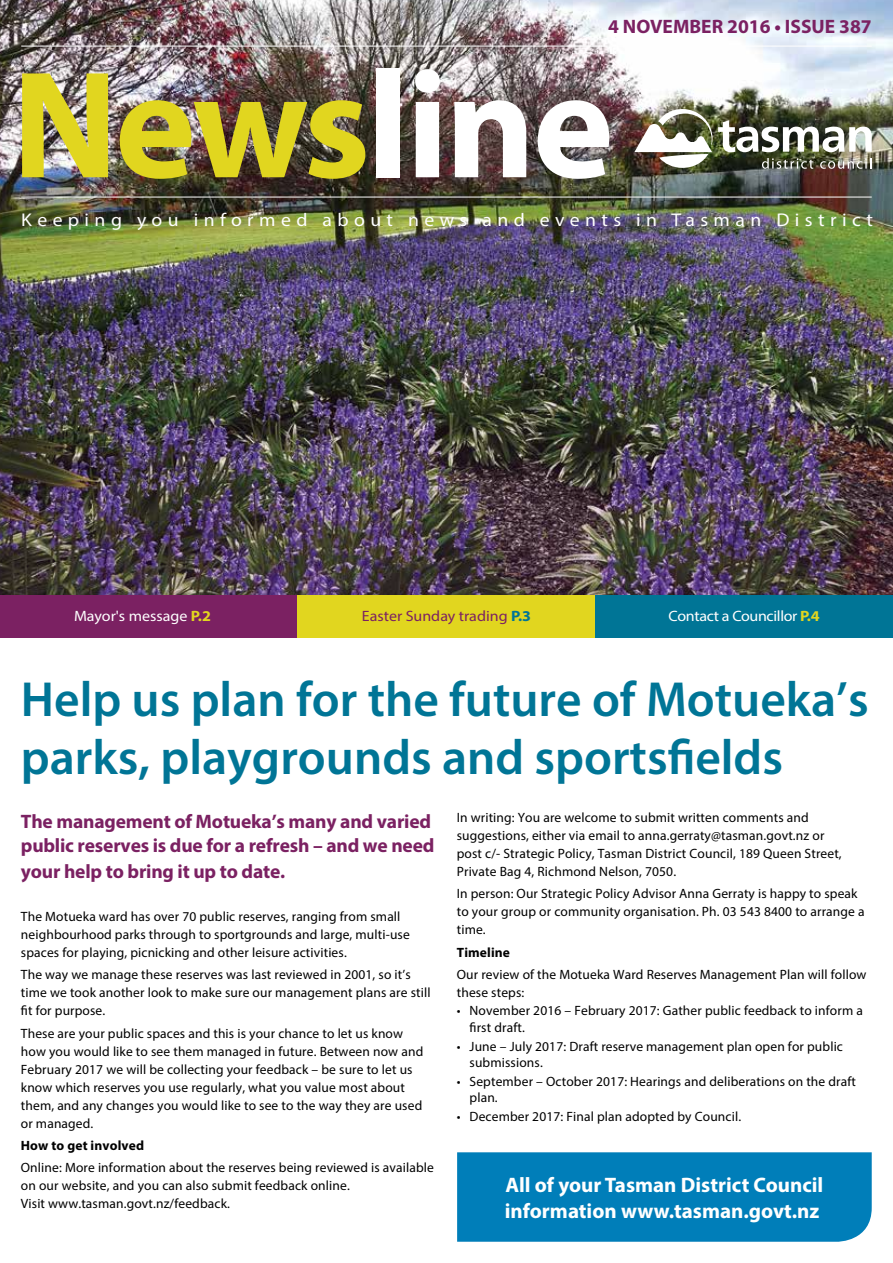
<style>
.page{position:relative;width:893px;height:1263px;background:#fff}
.page>*{position:absolute;margin:0;border:0;box-sizing:border-box;transform-origin:0 0}
.t1{font:700 154.05px "Myriad Pro";letter-spacing:-.02em;color:#e1d61f}
.t2{font:600 49.5px/58.5px "Myriad Pro";color:#007596}
.t3{font:700 21px/25.5px "Myriad Pro";color:#fff}
.t4{font:700 19.5px/24.8px "Myriad Pro";letter-spacing:-.01em;color:#7b2162}
.t5{font:18.45px "Myriad Pro";letter-spacing:.275em;color:#fff;scale:1.07 1}
.t6{font:15px "Myriad Pro";color:#7b2162;scale:1.07 1}
.t7{font:15px "Myriad Pro";letter-spacing:-.02em;color:#fff;scale:1.07 1}
.t8{font:15px "Myriad Pro";color:#fff;scale:1.07 1}
.t9{font:13.5px/18px "Myriad Pro";letter-spacing:.01em;color:#000}
.t10{font:700 13.5px "Myriad Pro";letter-spacing:.01em;color:#000}
.s1{color:#fff}
.s2{font-weight:700;color:#e1d61f}
.s3{font-weight:700;color:#007596}
</style>
<div class="page">
<img style="left:0;top:0;width:893px;height:264px">
<img style="left:0;top:264px;width:893px;height:331px">
<hr style="left:21px;top:197px;width:851px;height:1px;background:#fff">
<hr style="left:21px;top:46px;width:851px;height:1px;background:#fff">
<div style="left:603px;top:74px;width:290px;height:130px;background:#000;opacity:.05"></div>
<svg style="left:718px;top:120px;width:154px;height:32px"></svg>
<svg style="left:762px;top:158px;width:51px;height:11px"></svg>
<svg style="left:820px;top:158px;width:51px;height:11px"></svg>
<img style="left:634px;top:109px;width:78px;height:59px">
<div style="left:0;top:595px;width:298px;height:43px;background:#7b2162"></div>
<div style="left:298px;top:595px;width:297px;height:43px;background:#e1d61f"></div>
<div style="left:595px;top:595px;width:298px;height:43px;background:#007596"></div>
<div style="left:457px;top:1152px;width:415px;height:90px;background:#007eb9"></div>
<h3 class="t4" style="left:608px;top:13px;width:265px">4 NOVEMBER 2016 • ISSUE 387</h3>
<h1 class="t1" style="left:12px;top:25px;width:603px">News<span class="s1">line</span></h1>
<h3 class="t5" style="left:21px;top:209px;width:798px">Keeping you informed about news and events in Tasman District</h3>
<p class="t8" style="left:74px;top:607px;width:129px">Mayor's message <span class="s2">P.2</span></p>
<p class="t6" style="left:362px;top:607px;width:160px">Easter Sunday trading <span class="s3">P.3</span></p>
<p class="t7" style="left:669px;top:607px;width:143px">Contact a Councillor <span class="s2">P.4</span></p>
<h2 class="t2" style="left:21px;top:669px;width:849px">Help us plan for the future of Motueka’s parks, playgrounds and sportsfields</h2>
<h3 class="t4" style="left:21px;top:808px;width:415px">The management of Motueka’s many and varied public reserves is due for a refresh – and we need your help to bring it up to date.</h3>
<p class="t9" style="left:21px;top:907px;width:390px">The Motueka ward has over 70 public reserves, ranging from small neighbourhood parks through to sportgrounds and large, multi-use spaces for playing, picnicking and other leisure activities.</p>
<p class="t9" style="left:21px;top:966px;width:411px">The way we manage these reserves was last reviewed in 2001, so it’s time we took another look to make sure our management plans are still fit for purpose.</p>
<p class="t9" style="left:21px;top:1024px;width:404px">These are your public spaces and this is your chance to let us know how you would like to see them managed in future. Between now and February 2017 we will be collecting your feedback – be sure to let us know which reserves you use regularly, what you value most about them, and any changes you would like to see to the way they are used or managed.</p>
<p class="t10" style="left:21px;top:1136px;width:125px">How to get involved</p>
<p class="t9" style="left:21px;top:1158px;width:415px">Online: More information about the reserves being reviewed is available on our website, and you can also submit feedback online.<br>Visit www.tasman.govt.nz/feedback.</p>
<p class="t9" style="left:457px;top:808px;width:386px">In writing: You are welcome to submit written comments and suggestions, either via email to anna.gerraty@tasman.govt.nz or post c/- Strategic Policy, Tasman District Council, 189 Queen Street, Private Bag 4, Richmond Nelson, 7050.</p>
<p class="t9" style="left:457px;top:884px;width:409px">In person: Our Strategic Policy Advisor Anna Gerraty is happy to speak to your group or community organisation. Ph. 03 543 8400 to arrange a time.</p>
<p class="t10" style="left:457px;top:943px;width:55px">Timeline</p>
<p class="t9" style="left:457px;top:965px;width:411px">Our review of the Motueka Ward Reserves Management Plan will follow these steps:</p>
<p class="t9" style="left:470px;top:1002px;width:395px;line-height:16.5px;text-indent:-13px">• November 2016 – February 2017: Gather public feedback to inform a first draft.</p>
<p class="t9" style="left:470px;top:1037px;width:375px;line-height:16.5px;text-indent:-13px">• June – July 2017: Draft reserve management plan open for public submissions.</p>
<p class="t9" style="left:470px;top:1073px;width:388px;line-height:16.5px;text-indent:-13px">• September – October 2017: Hearings and deliberations on the draft plan.</p>
<p class="t9" style="left:457px;top:1107px;width:286px">• December 2017: Final plan adopted by Council.</p>
<h3 class="t3" style="left:505px;top:1171px;width:320px">All of your Tasman District Council information www.tasman.govt.nz</h3>
</div>
